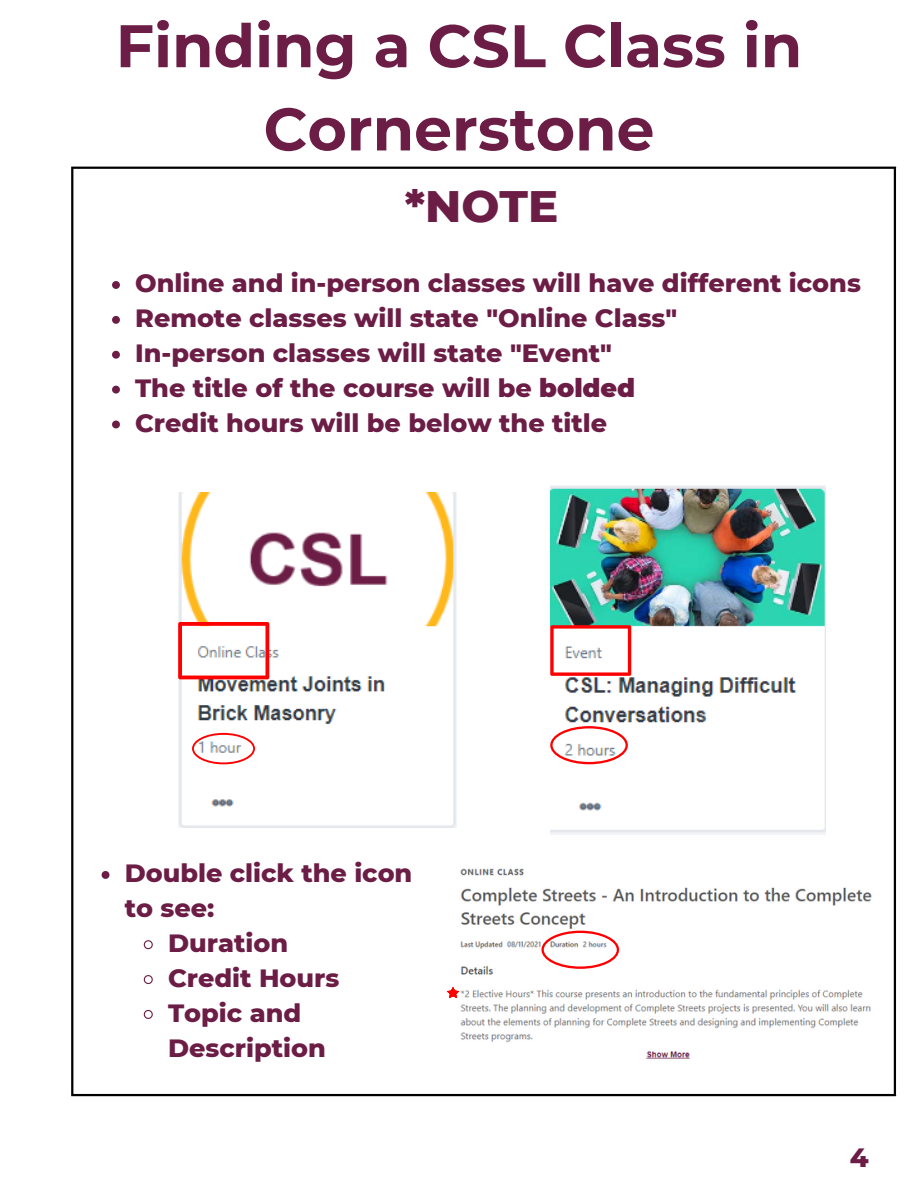
<style>
.page{position:relative;width:918px;height:1188px;background:#fff}
.page>*{position:absolute;margin:0;border:0;box-sizing:border-box;transform-origin:0 0}
.t1{font:700 60px/83.2px "Montserrat";color:#6c1d45;text-align:center}
.t2{font:800 45px "Montserrat";color:#6c1d45}
.t3{font:800 27px "Montserrat";color:#6c1d45}
.t4{font:800 25.5px/34.8px "Montserrat";color:#6c1d45}
.s1{font-weight:900}
</style>
<div class="page">
<hr style="left:71px;top:169px;width:2px;height:925px;background:#000">
<hr style="left:894px;top:169px;width:2px;height:925px;background:#000">
<hr style="left:71px;top:167px;width:825px;height:2px;background:#000">
<hr style="left:71px;top:1094px;width:825px;height:2px;background:#000">
<img style="left:178px;top:492px;width:278px;height:335px">
<img style="left:550px;top:485px;width:276px;height:349px">
<svg style="left:178px;top:622px;width:91px;height:57px"></svg>
<svg style="left:550px;top:625px;width:81px;height:51px"></svg>
<svg style="left:192px;top:733px;width:63px;height:31px"></svg>
<svg style="left:550px;top:726px;width:78px;height:38px"></svg>
<img style="left:459px;top:868px;width:413px;height:191px">
<svg style="left:541px;top:931px;width:78px;height:38px"></svg>
<svg style="left:447px;top:987px;width:12px;height:11px"></svg>
<svg style="left:112px;top:281px;width:8px;height:8px"></svg>
<svg style="left:112px;top:316px;width:8px;height:8px"></svg>
<svg style="left:112px;top:351px;width:8px;height:8px"></svg>
<svg style="left:112px;top:386px;width:8px;height:8px"></svg>
<svg style="left:112px;top:421px;width:8px;height:7px"></svg>
<svg style="left:102px;top:871px;width:7px;height:8px"></svg>
<svg style="left:143px;top:940px;width:10px;height:10px"></svg>
<svg style="left:143px;top:975px;width:10px;height:10px"></svg>
<svg style="left:143px;top:1010px;width:10px;height:9px"></svg>
<h1 class="t1" style="left:116px;top:4px;width:688px">Finding a CSL Class in<br>Cornerstone</h1>
<h2 class="t2" style="left:405px;top:179px;width:155px">*NOTE</h2>
<p class="t4" style="left:135px;top:266px;width:727px">Online and in-person classes will have different icons Remote classes will state "Online Class"<br>In-person classes will state "Event"<br>The title of the course will be <span class="s1">bolded<br></span>Credit hours will be below the title</p>
<p class="t4" style="left:125px;top:856px;width:289px">Double click the icon</p>
<p class="t4" style="left:125px;top:891px;width:91px">to see:</p>
<p class="t4" style="left:168px;top:925px;width:122px">Duration</p>
<p class="t4" style="left:168px;top:960px;width:173px">Credit Hours</p>
<p class="t4" style="left:168px;top:995px;width:135px">Topic and</p>
<p class="t4" style="left:168px;top:1030px;width:159px">Description</p>
<p class="t3" style="left:850px;top:1141px;width:20px">4</p>
</div>
